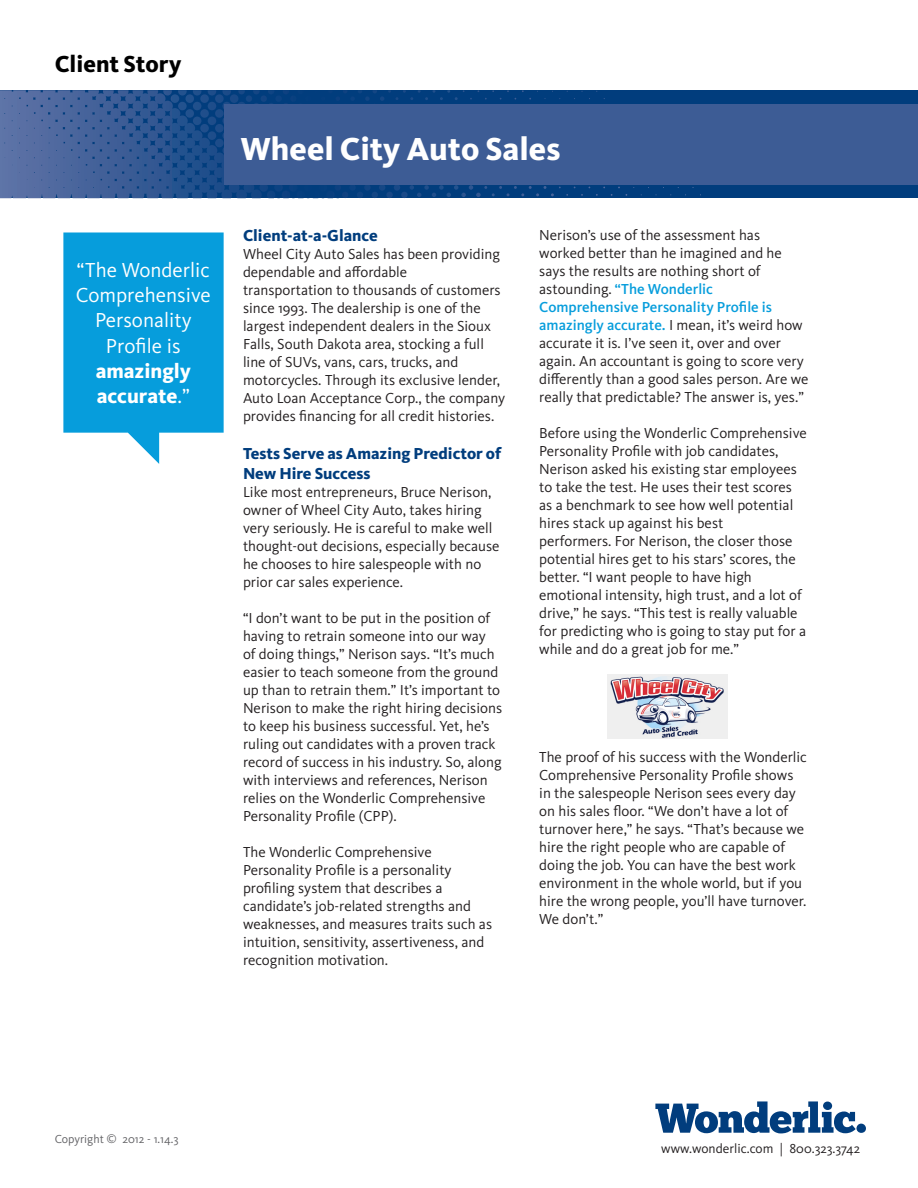
<style>
.page{position:relative;width:918px;height:1188px;background:#fff}
.page>*{position:absolute;margin:0;border:0;box-sizing:border-box;transform-origin:0 0}
.t1{font:800 33px "Kievit OT";color:#fff}
.t2{font:800 24px "Kievit OT";color:#000}
.t3{font:21px/25.2px "Kievit OT";color:#fff;text-align:center}
.t4{font:800 16.5px/19.8px "Kievit OT";color:#013d7d}
.t5{font:15px/18px "Kievit OT";color:#231f20}
.t6{font:13.5px "Kievit OT";color:#231f20}
.t7{font:12px "Kievit OT";color:#636366}
.s1{font-weight:800}
.s2{font-weight:500;color:#069ddc}
</style>
<div class="page">
<svg style="left:655px;top:1101px;width:201px;height:32px"></svg>
<div style="left:856px;top:1124px;width:10px;height:9px;background:#013d7d;border-radius:50%"></div>
<svg style="left:0;top:90px;width:918px;height:108px;background:#224f8b"></svg>
<svg style="left:129px;top:90px;width:321px;height:6px;background:#0a4281"></svg>
<div style="left:224px;top:104px;width:694px;height:81px;background:#3d5c95"></div>
<svg style="left:63px;top:232px;width:161px;height:232px;background:#25a9e0"></svg>
<img style="left:608px;top:675px;width:120px;height:64px">
<p class="t2" style="left:55px;top:49px;width:128px">Client Story</p>
<p class="t3" style="left:76px;top:258px;width:137px">“The Wonderlic<br>Comprehensive<br>Personality<br>Profile is <span class="s1">amazingly accurate</span>.”</p>
<p class="t1" style="left:240px;top:129px;width:321px">Wheel City Auto Sales</p>
<p class="t4" style="left:243px;top:226px;width:136px">Client-at-a-Glance</p>
<p class="t5" style="left:243px;top:246px;width:264px">Wheel City Auto Sales has been providing dependable and affordable<br>transportation to thousands of customers since 1993. The dealership is one of the largest independent dealers in the Sioux Falls, South Dakota area, stocking a full line of SUVs, vans, cars, trucks, and motorcycles. Through its exclusive lender, Auto Loan Acceptance Corp., the company provides financing for all credit histories.</p>
<p class="t4" style="left:243px;top:444px;width:260px">Tests Serve as Amazing Predictor of<br>New Hire Success</p>
<p class="t5" style="left:243px;top:483px;width:258px">Like most entrepreneurs, Bruce Nerison, owner of Wheel City Auto, takes hiring very seriously. He is careful to make well thought-out decisions, especially because he chooses to hire salespeople with no prior car sales experience.</p>
<p class="t5" style="left:243px;top:609px;width:261px">“I don’t want to be put in the position of having to retrain someone into our way of doing things,” Nerison says. “It’s much easier to teach someone from the ground up than to retrain them.” It’s important to Nerison to make the right hiring decisions to keep his business successful. Yet, he’s ruling out candidates with a proven track record of success in his industry. So, along with interviews and references, Nerison relies on the Wonderlic Comprehensive Personality Profile (CPP).</p>
<p class="t5" style="left:243px;top:843px;width:251px">The Wonderlic Comprehensive Personality Profile is a personality profiling system that describes a candidate’s job-related strengths and weaknesses, and measures traits such as intuition, sensitivity, assertiveness, and recognition motivation.</p>
<p class="t5" style="left:539px;top:227px;width:271px">Nerison’s use of the assessment has worked better than he imagined and he says the results are nothing short of astounding. <span class="s2">“The Wonderlic Comprehensive Personality Profile is amazingly accurate.</span> I mean, it’s weird how accurate it is. I’ve seen it, over and over again. An accountant is going to score very differently than a good sales person. Are we really that predictable? The answer is, yes.”</p>
<p class="t5" style="left:539px;top:425px;width:269px">Before using the Wonderlic Comprehensive Personality Profile with job candidates, Nerison asked his existing star employees to take the test. He uses their test scores as a benchmark to see how well potential hires stack up against his best<br>performers. For Nerison, the closer those potential hires get to his stars’ scores, the better. “I want people to have high emotional intensity, high trust, and a lot of drive,” he says. “This test is really valuable for predicting who is going to stay put for a while and do a great job for me.”</p>
<p class="t5" style="left:539px;top:749px;width:269px">The proof of his success with the Wonderlic Comprehensive Personality Profile shows in the salespeople Nerison sees every day on his sales floor. “We don’t have a lot of turnover here,” he says. “That’s because we hire the right people who are capable of doing the job. You can have the best work environment in the whole world, but if you hire the wrong people, you’ll have turnover.<br>We don’t.”</p>
<p class="t7" style="left:55px;top:1132px;width:125px">Copyright © 2012 - 1.14.3</p>
<p class="t6" style="left:661px;top:1141px;width:201px">www.wonderlic.com | 800.323.3742</p>
</div>
